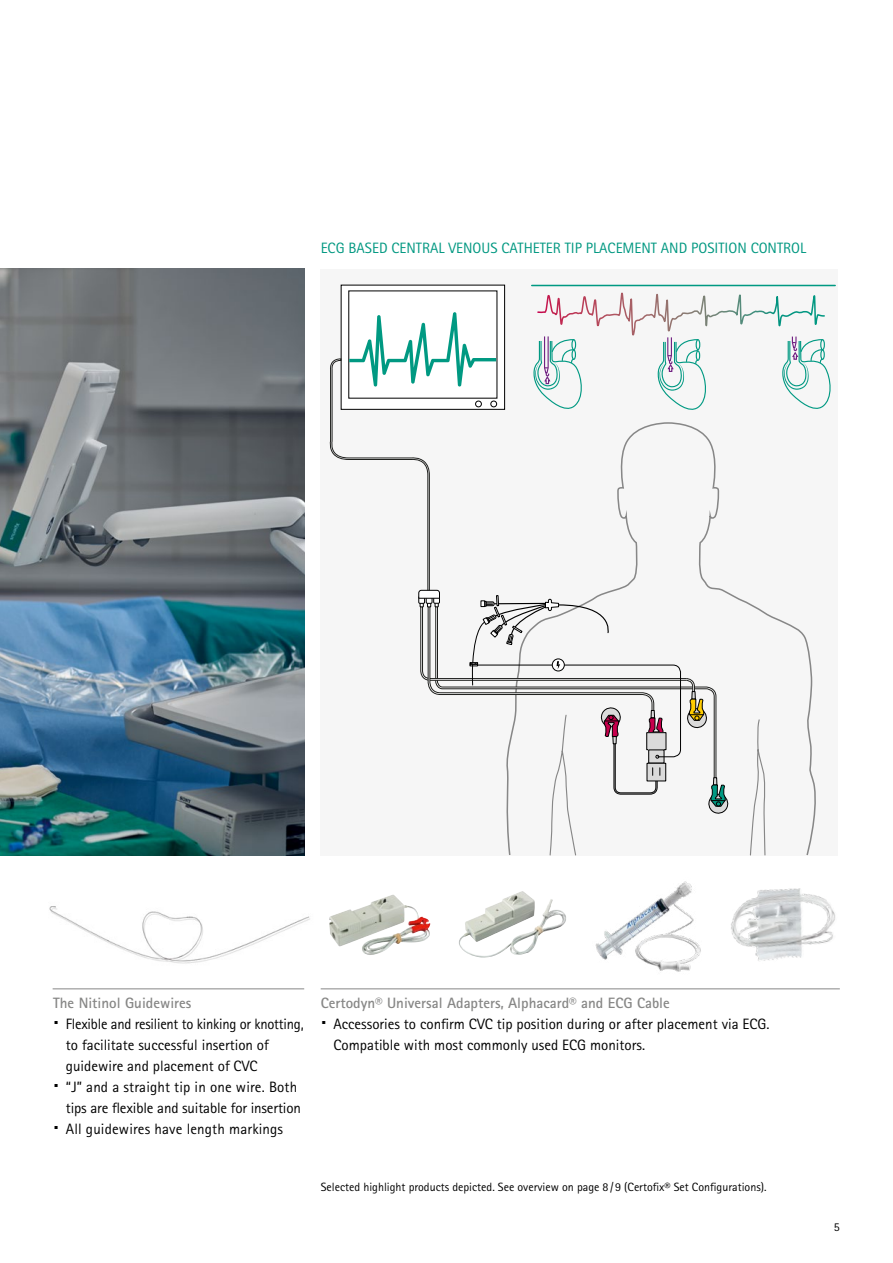
<style>
.page{position:relative;width:893px;height:1263px;background:#fff}
.page>*{position:absolute;margin:0;border:0;box-sizing:border-box;transform-origin:0 0}
.t1{font:15px "Rotis Sans Serif Pro";color:#000}
.t2{font:700 15px "Rotis Sans Serif Pro";color:#878786}
.t3{font:15px "Rotis Sans Serif Pro";color:#009881}
.t4{font:12px "Rotis Sans Serif Pro";color:#000}
</style>
<div class="page">
<img style="left:0;top:269px;width:305px;height:587px">
<img style="left:329px;top:895px;width:101px;height:60px">
<img style="left:459px;top:891px;width:107px;height:67px">
<img style="left:595px;top:881px;width:106px;height:91px">
<hr style="left:53px;top:988px;width:251px;height:1px;background:#878786">
<hr style="left:321px;top:988px;width:519px;height:1px;background:#878786">
<img style="left:731px;top:888px;width:104px;height:73px">
<img style="left:49px;top:906px;width:261px;height:58px">
<div style="left:321px;top:269px;width:517px;height:587px;background:#f6f6f6"></div>
<svg style="left:730px;top:593px;width:86px;height:262px"></svg>
<div style="left:341px;top:285px;width:164px;height:124px;background:#fff"></div>
<svg style="left:749px;top:718px;width:18px;height:138px"></svg>
<svg style="left:826px;top:368px;width:5px;height:36px"></svg>
<svg style="left:536px;top:284px;width:290px;height:125px"></svg>
<hr style="left:532px;top:285px;width:303px;height:1px;background:#009982">
<svg style="left:329px;top:312px;width:401px;height:544px"></svg>
<p class="t3" style="left:321px;top:239px;width:487px">ECG BASED CENTRAL VENOUS CATHETER TIP PLACEMENT AND POSITION CONTROL</p>
<p class="t2" style="left:53px;top:993px;width:140px">The Nitinol Guidewires</p>
<p class="t1" style="left:53px;top:1015px;width:252px"><sup>.</sup> Flexible and resilient to kinking or knotting,</p>
<p class="t1" style="left:66px;top:1036px;width:204px">to facilitate successful insertion of</p>
<p class="t1" style="left:66px;top:1057px;width:193px">guidewire and placement of CVC</p>
<p class="t1" style="left:53px;top:1078px;width:246px"><sup>.</sup> “J” and a straight tip in one wire. Both</p>
<p class="t1" style="left:66px;top:1099px;width:236px">tips are flexible and suitable for insertion</p>
<p class="t1" style="left:53px;top:1120px;width:232px"><sup>.</sup> All guidewires have length markings</p>
<p class="t2" style="left:321px;top:993px;width:351px">Certodyn® Universal Adapters, Alphacard® and ECG Cable</p>
<p class="t1" style="left:321px;top:1015px;width:450px"><sup>.</sup> Accessories to confirm CVC tip position during or after placement via ECG.</p>
<p class="t1" style="left:333px;top:1036px;width:313px">Compatible with most commonly used ECG monitors.</p>
<p class="t4" style="left:321px;top:1179px;width:447px">Selected highlight products depicted. See overview on page 8/ 9 (Certofix® Set Configurations).</p>
<p class="t4" style="left:834px;top:1220px;width:7px">5</p>
</div>
